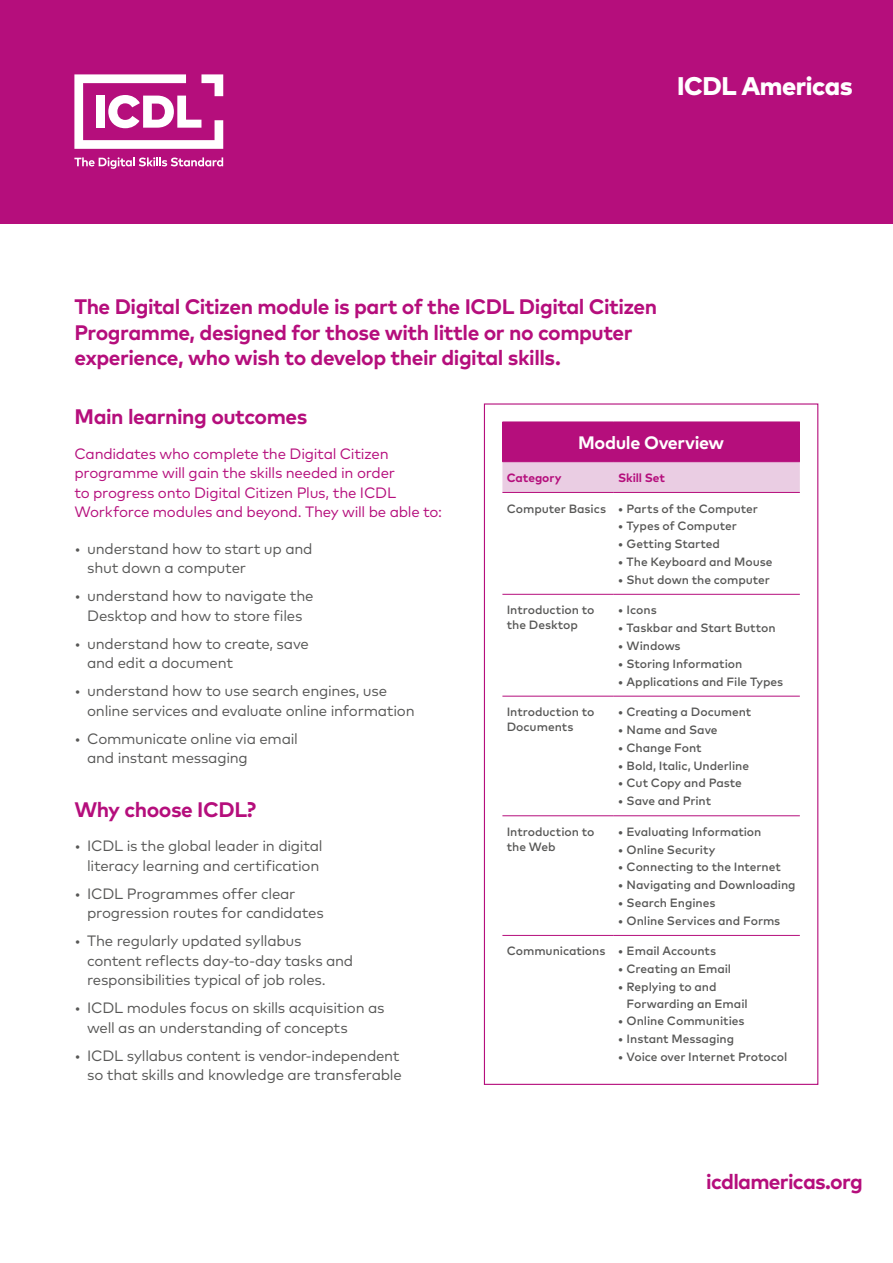
<style>
.page{position:relative;width:893px;height:1263px;background:#fff}
.page>*{position:absolute;margin:0;border:0;box-sizing:border-box;transform-origin:0 0}
.t1{font:800 25.5px "Mark Pro";letter-spacing:-.02em;color:#fff}
.t2{font:700 21px/25.5px "Mark Pro";letter-spacing:-.02em;color:#b50e7c}
.t3{font:700 18px "Mark Pro";letter-spacing:-.02em;color:#fff}
.t4{font:15px/19.5px "Mark Pro";letter-spacing:-.015em;color:#575756}
.t5{font:15px/19.5px "Mark Pro";letter-spacing:-.02em;color:#b50e7c}
.t6{font:500 12px/15px "Mark Pro";letter-spacing:-.005em;color:#575756}
.t7{font:700 12px "Mark Pro";letter-spacing:-.005em;color:#b50e7c}
</style>
<div class="page">
<div style="left:0;top:0;width:893px;height:223px;background:#b50e7c"></div>
<svg style="left:74px;top:74px;width:149px;height:75px"></svg>
<svg style="left:74px;top:157px;width:149px;height:12px"></svg>
<div style="left:502px;top:422px;width:298px;height:40px;background:#b50e7c"></div>
<svg style="left:502px;top:462px;width:298px;height:30px;background:#e9cbe2"></svg>
<hr style="left:502px;top:594px;width:112px;height:1px;background:#b50e7c">
<hr style="left:614px;top:594px;width:186px;height:1px;background:#b50e7c">
<hr style="left:502px;top:696px;width:112px;height:1px;background:#b50e7c">
<hr style="left:614px;top:696px;width:186px;height:1px;background:#b50e7c">
<hr style="left:502px;top:815px;width:112px;height:1px;background:#b50e7c">
<hr style="left:614px;top:815px;width:186px;height:1px;background:#b50e7c">
<hr style="left:502px;top:492px;width:112px;height:1px;background:#b50e7c">
<hr style="left:614px;top:492px;width:186px;height:1px;background:#b50e7c">
<hr style="left:502px;top:935px;width:112px;height:1px;background:#b50e7c">
<hr style="left:614px;top:935px;width:186px;height:1px;background:#b50e7c">
<h1 class="t1" style="left:677px;top:66px;width:177px">ICDL Americas</h1>
<h2 class="t2" style="left:74px;top:292px;width:584px">The Digital Citizen module is part of the ICDL Digital Citizen<br>Programme, designed for those with little or no computer experience, who wish to develop their digital skills.</h2>
<h2 class="t2" style="left:74px;top:402px;width:235px">Main learning outcomes</h2>
<p class="t5" style="left:74px;top:442px;width:369px">Candidates who complete the Digital Citizen programme will gain the skills needed in order<br>to progress onto Digital Citizen Plus, the ICDL Workforce modules and beyond. They will be able to:</p>
<p class="t4" style="left:87px;top:537px;width:227px;text-indent:-13px">• understand how to start up and shut down a computer</p>
<p class="t4" style="left:74px;top:585px;width:241px;text-align:center">• understand how to navigate the<br>Desktop and how to store files</p>
<p class="t4" style="left:87px;top:632px;width:223px;text-indent:-13px">• understand how to create, save and edit a document</p>
<p class="t4" style="left:87px;top:680px;width:329px;text-indent:-13px">• understand how to use search engines, use online services and evaluate online information</p>
<p class="t4" style="left:87px;top:727px;width:212px;text-indent:-13px">• Communicate online via email and instant messaging</p>
<h2 class="t2" style="left:74px;top:795px;width:183px">Why choose ICDL?</h2>
<p class="t4" style="left:74px;top:835px;width:250px;text-align:right">• ICDL is the global leader in digital literacy learning and certification</p>
<p class="t4" style="left:87px;top:883px;width:238px;text-indent:-13px">• ICDL Programmes offer clear progression routes for candidates</p>
<p class="t4" style="left:87px;top:930px;width:268px;text-indent:-13px">• The regularly updated syllabus content reflects day-to-day tasks and responsibilities typical of job roles.</p>
<p class="t4" style="left:87px;top:997px;width:299px;text-indent:-13px">• ICDL modules focus on skills acquisition as well as an understanding of concepts</p>
<p class="t4" style="left:74px;top:1045px;width:329px;text-align:right">• ICDL syllabus content is vendor-independent so that skills and knowledge are transferable</p>
<p class="t3" style="left:578px;top:429px;width:148px">Module Overview</p>
<p class="t7" style="left:507px;top:468px;width:56px">Category</p>
<p class="t7" style="left:618px;top:468px;width:48px">Skill Set</p>
<p class="t6" style="left:507px;top:500px;width:253px">Computer Basics • Parts of the Computer</p>
<p class="t6" style="left:618px;top:518px;width:120px">• Types of Computer</p>
<p class="t6" style="left:618px;top:535px;width:103px">• Getting Started</p>
<p class="t6" style="left:618px;top:553px;width:156px">• The Keyboard and Mouse</p>
<p class="t6" style="left:618px;top:571px;width:153px">• Shut down the computer</p>
<p class="t6" style="left:507px;top:602px;width:89px">Introduction to the Desktop</p>
<p class="t6" style="left:618px;top:602px;width:40px">• Icons</p>
<p class="t6" style="left:618px;top:619px;width:159px">• Taskbar and Start Button</p>
<p class="t6" style="left:618px;top:637px;width:64px">• Windows</p>
<p class="t6" style="left:618px;top:655px;width:126px">• Storing Information</p>
<p class="t6" style="left:618px;top:673px;width:167px">• Applications and File Types</p>
<p class="t6" style="left:507px;top:703px;width:89px">Introduction to<br>Documents</p>
<p class="t6" style="left:618px;top:703px;width:135px">• Creating a Document</p>
<p class="t6" style="left:618px;top:721px;width:101px">• Name and Save</p>
<p class="t6" style="left:618px;top:739px;width:85px">• Change Font</p>
<p class="t6" style="left:618px;top:757px;width:133px">• Bold, Italic, Underline</p>
<p class="t6" style="left:618px;top:775px;width:125px">• Cut Copy and Paste</p>
<p class="t6" style="left:618px;top:792px;width:95px">• Save and Print</p>
<p class="t6" style="left:507px;top:823px;width:89px">Introduction to the Web</p>
<p class="t6" style="left:618px;top:823px;width:145px">• Evaluating Information</p>
<p class="t6" style="left:618px;top:841px;width:99px">• Online Security</p>
<p class="t6" style="left:618px;top:859px;width:164px">• Connecting to the Internet</p>
<p class="t6" style="left:618px;top:876px;width:179px">• Navigating and Downloading</p>
<p class="t6" style="left:618px;top:894px;width:99px">• Search Engines</p>
<p class="t6" style="left:618px;top:912px;width:164px">• Online Services and Forms</p>
<p class="t6" style="left:507px;top:943px;width:211px">Communications • Email Accounts</p>
<p class="t6" style="left:618px;top:960px;width:115px">• Creating an Email</p>
<p class="t6" style="left:627px;top:977px;width:123px;line-height:16.5px;text-indent:-9px">• Replying to and<br>Forwarding an Email</p>
<p class="t6" style="left:618px;top:1012px;width:128px">• Online Communities</p>
<p class="t6" style="left:618px;top:1030px;width:117px">• Instant Messaging</p>
<p class="t6" style="left:618px;top:1048px;width:171px">• Voice over Internet Protocol</p>
<h2 class="t2" style="left:706px;top:1167px;width:158px">icdlamericas.org</h2>
</div>
